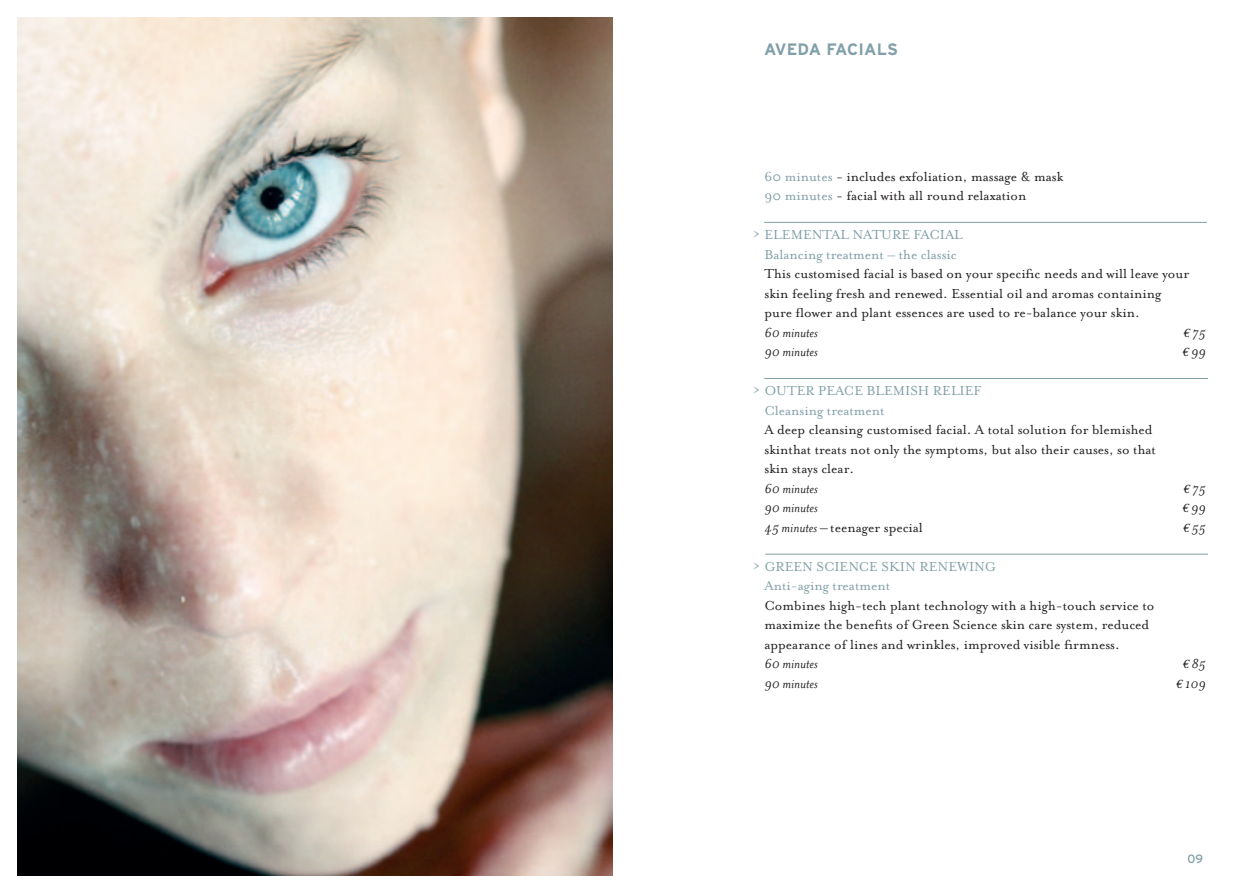
<style>
.page{position:relative;width:1259px;height:893px;background:#fff}
.page>*{position:absolute;margin:0;border:0;box-sizing:border-box;transform-origin:0 0}
.t1{font:700 16.5px "Interstate";letter-spacing:.01em;color:#819fa8}
.t2{font:15px/19.5px "Mrs Eaves Roman";color:#231f20}
.t3{font:15px/19.5px "Mrs Eaves Roman";color:#819fa8}
.t4{font:italic 15px "Mrs Eaves";color:#231f20}
.t5{font:12px "Interstate";color:#819fa8}
.s1{color:#819fa8}
.s2{font-family:"Euro Serif";font-size:12px}
.s3{font-family:"Mrs Eaves";font-style:italic}
</style>
<div class="page">
<hr style="left:764px;top:222px;width:443px;height:1px;background:#819fa8">
<hr style="left:764px;top:378px;width:444px;height:1px;background:#819fa8">
<hr style="left:765px;top:554px;width:443px;height:1px;background:#819fa8">
<img style="left:17px;top:17px;width:595px;height:859px">
<p class="t1" style="left:764px;top:40px;width:136px">AVEDA FACIALS</p>
<p class="t2" style="left:764px;top:167px;width:300px"><span class="s1">60 minutes</span> - includes exfoliation, massage &amp; mask<br><span class="s1">90 minutes</span> - facial with all round relaxation</p>
<p class="t3" style="left:753px;top:225px;width:211px;text-align:center">&gt; ELEMENTAL NATURE FACIAL<br>Balancing treatment – the classic</p>
<p class="t2" style="left:764px;top:264px;width:426px">This customised facial is based on your specific needs and will leave your skin feeling fresh and renewed. Essential oil and aromas containing pure flower and plant essences are used to re-balance your skin.</p>
<p class="t4" style="left:764px;top:324px;width:55px">60 minutes</p>
<p class="t4" style="left:1183px;top:324px;width:24px"><span class="s2">€</span> 75</p>
<p class="t4" style="left:764px;top:344px;width:55px">90 minutes</p>
<p class="t4" style="left:1182px;top:344px;width:25px"><span class="s2">€</span> 99</p>
<p class="t3" style="left:764px;top:381px;width:219px;text-indent:-12px">&gt; OUTER PEACE BLEMISH RELIEF<br>Cleansing treatment</p>
<p class="t2" style="left:764px;top:420px;width:393px">A deep cleansing customised facial. A total solution for blemished skinthat treats not only the symptoms, but also their causes, so that skin stays clear.</p>
<p class="t4" style="left:764px;top:480px;width:55px">60 minutes</p>
<p class="t4" style="left:1183px;top:480px;width:24px"><span class="s2">€</span> 75</p>
<p class="t4" style="left:764px;top:500px;width:55px">90 minutes</p>
<p class="t4" style="left:1182px;top:500px;width:25px"><span class="s2">€</span> 99</p>
<p class="t2" style="left:764px;top:518px;width:160px"><span class="s3">45 minutes –</span> teenager special</p>
<p class="t4" style="left:1183px;top:519px;width:24px"><span class="s2">€</span> 55</p>
<p class="t3" style="left:764px;top:557px;width:233px;text-indent:-12px">&gt; GREEN SCIENCE SKIN RENEWING<br>Anti-aging treatment</p>
<p class="t2" style="left:764px;top:596px;width:391px">Combines high-tech plant technology with a high-touch service to maximize the benefits of Green Science skin care system, reduced appearance of lines and wrinkles, improved visible firmness.</p>
<p class="t4" style="left:764px;top:656px;width:55px">60 minutes</p>
<p class="t4" style="left:1182px;top:656px;width:24px"><span class="s2">€</span> 85</p>
<p class="t4" style="left:764px;top:675px;width:55px">90 minutes</p>
<p class="t4" style="left:1176px;top:675px;width:31px"><span class="s2">€</span> 109</p>
<p class="t5" style="left:1187px;top:852px;width:17px">09</p>
</div>
